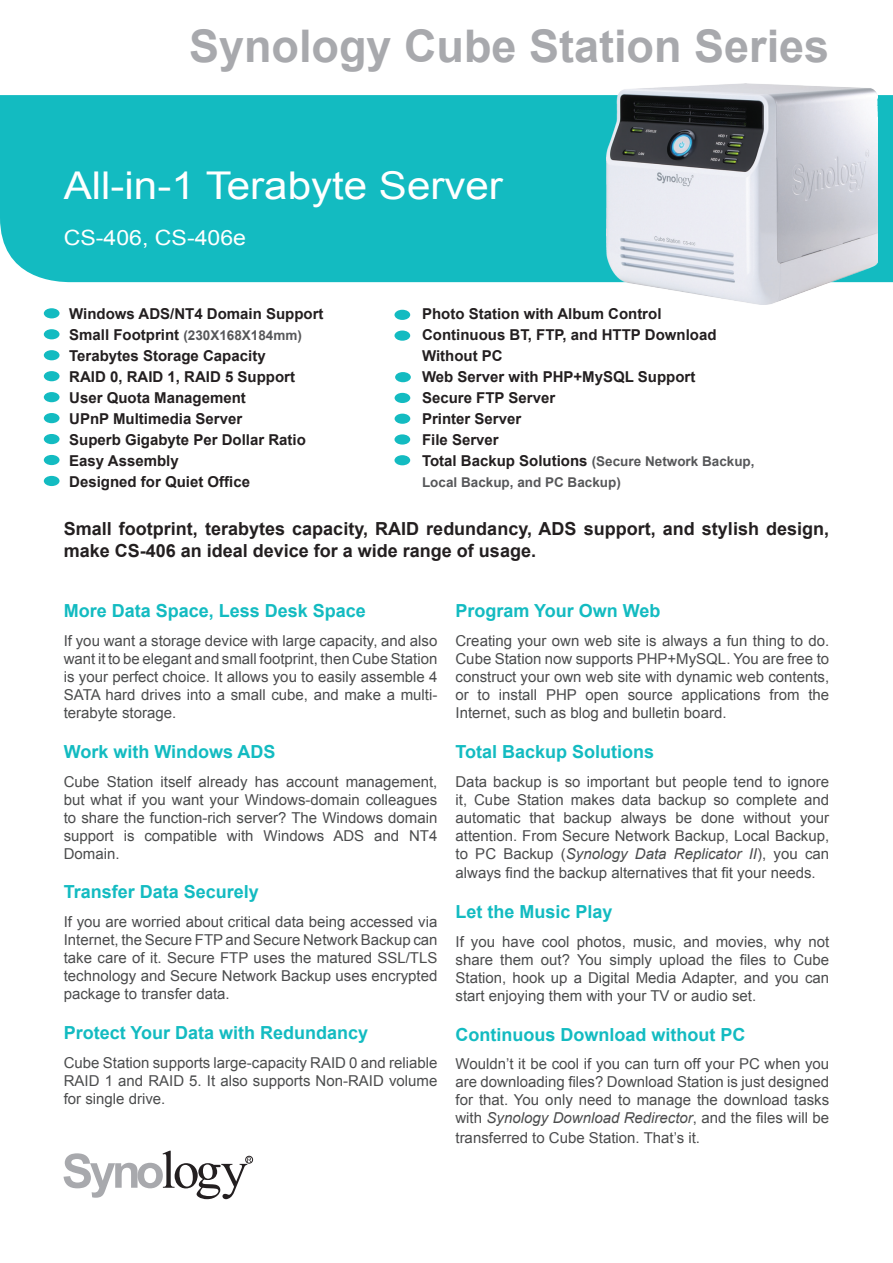
<style>
.page{position:relative;width:893px;height:1263px;background:#fff}
.page>*{position:absolute;margin:0;border:0;box-sizing:border-box;transform-origin:0 0}
.t1{font:700 45px "Arial";color:#a8a9ad}
.t2{font:38.25px "Arial";color:#fff;scale:1.1 1}
.t3{font:21px "Arial";color:#fff;scale:1.1 1}
.t4{font:700 18px "Arial";color:#13bbc1}
.t5{font:700 18px/21.6px "Arial";color:#231f20}
.t6{font:15px/18px "Arial";color:#4b4c4d;text-align:justify}
.t7{font:700 15px/21px "Arial";color:#231f20}
.t8{font:700 13.5px/21px "Arial";color:#57585a}
.s1{font-size:15px;color:#231f20}
.s2{font-style:italic}
</style>
<div class="page">
<div style="left:0;top:95px;width:893px;height:187px;background:#13bbc1"></div>
<div style="left:44px;top:308px;width:16px;height:10px;background:#13bbc1;border-radius:50%"></div>
<div style="left:44px;top:350px;width:16px;height:10px;background:#13bbc1;border-radius:50%"></div>
<div style="left:44px;top:371px;width:16px;height:10px;background:#13bbc1;border-radius:50%"></div>
<div style="left:44px;top:392px;width:16px;height:10px;background:#13bbc1;border-radius:50%"></div>
<div style="left:44px;top:413px;width:16px;height:10px;background:#13bbc1;border-radius:50%"></div>
<div style="left:44px;top:434px;width:16px;height:10px;background:#13bbc1;border-radius:50%"></div>
<div style="left:44px;top:476px;width:16px;height:10px;background:#13bbc1;border-radius:50%"></div>
<div style="left:44px;top:329px;width:16px;height:10px;background:#13bbc1;border-radius:50%"></div>
<div style="left:44px;top:455px;width:16px;height:10px;background:#13bbc1;border-radius:50%"></div>
<div style="left:394px;top:310px;width:16px;height:10px;background:#13bbc1;border-radius:50%"></div>
<div style="left:394px;top:330px;width:16px;height:11px;background:#13bbc1;border-radius:50%"></div>
<div style="left:395px;top:372px;width:16px;height:10px;background:#13bbc1;border-radius:50%"></div>
<div style="left:395px;top:393px;width:15px;height:10px;background:#13bbc1;border-radius:50%"></div>
<div style="left:394px;top:434px;width:16px;height:11px;background:#13bbc1;border-radius:50%"></div>
<div style="left:395px;top:414px;width:15px;height:10px;background:#13bbc1;border-radius:50%"></div>
<div style="left:394px;top:455px;width:16px;height:10px;background:#13bbc1;border-radius:50%"></div>
<img style="left:607px;top:83px;width:271px;height:221px">
<svg style="left:64px;top:1151px;width:187px;height:48px"></svg>
<div style="left:245px;top:1156px;width:8px;height:7px;border:1px solid #231f20;border-radius:50%"></div>
<h1 class="t1" style="left:189px;top:16px;width:642px">Synology Cube Station Series</h1>
<h2 class="t2" style="left:64px;top:161px;width:401px">All-in-1 Terabyte Server</h2>
<h3 class="t3" style="left:64px;top:224px;width:167px">CS-406, CS-406e</h3>
<p class="t7" style="left:422px;top:303px;width:296px">Photo Station with Album Control<br>Continuous BT, FTP, and HTTP Download<br>Without PC<br>Web Server with PHP+MySQL Support<br>Secure FTP Server<br>Printer Server<br>File Server</p>
<p class="t8" style="left:422px;top:451px;width:334px"><span class="s1">Total Backup Solutions</span> (Secure Network Backup,<br>Local Backup, and PC Backup)</p>
<p class="t5" style="left:64px;top:519px;width:767px">Small footprint, terabytes capacity, RAID redundancy, ADS support, and stylish design, make CS-406 an ideal device for a wide range of usage.</p>
<p class="t7" style="left:69px;top:303px;width:256px">Windows ADS/NT4 Domain Support</p>
<p class="t8" style="left:69px;top:325px;width:234px"><span class="s1">Small Footprint</span> (230X168X184mm)</p>
<p class="t7" style="left:69px;top:345px;width:238px">Terabytes Storage Capacity<br>RAID 0, RAID 1, RAID 5 Support<br>User Quota Management<br>UPnP Multimedia Server<br>Superb Gigabyte Per Dollar Ratio<br>Easy Assembly<br>Designed for Quiet Office</p>
<p class="t4" style="left:64px;top:599px;width:304px">More Data Space, Less Desk Space</p>
<p class="t6" style="left:64px;top:632px;width:375px">If you want a storage device with large capacity, and also want it to be elegant and small footprint, then Cube Station is your perfect choice. It allows you to easily assemble 4<br>SATA hard drives into a small cube, and make a multi&shy;terabyte storage.</p>
<p class="t4" style="left:64px;top:740px;width:213px">Work with Windows ADS</p>
<p class="t6" style="left:64px;top:772px;width:375px">Cube Station itself already has account management, but what if you want your Windows-domain colleagues to share the function-rich server? The Windows domain support is compatible with Windows ADS and NT4<br>Domain.</p>
<p class="t4" style="left:64px;top:880px;width:197px">Transfer Data Securely</p>
<p class="t6" style="left:64px;top:913px;width:375px">If you are worried about critical data being accessed via Internet, the Secure FTP and Secure Network Backup can take care of it. Secure FTP uses the matured SSL/TLS technology and Secure Network Backup uses encrypted package to transfer data.</p>
<p class="t4" style="left:64px;top:1020px;width:306px">Protect Your Data with Redundancy</p>
<p class="t6" style="left:64px;top:1053px;width:375px">Cube Station supports large-capacity RAID 0 and reliable RAID 1 and RAID 5. It also supports Non-RAID volume for single drive.</p>
<p class="t4" style="left:455px;top:599px;width:207px">Program Your Own Web</p>
<p class="t6" style="left:455px;top:632px;width:375px">Creating your own web site is always a fun thing to do.<br>Cube Station now supports PHP+MySQL. You are free to construct your own web site with dynamic web contents, or to install PHP open source applications from the Internet, such as blog and bulletin board.</p>
<p class="t4" style="left:455px;top:740px;width:200px">Total Backup Solutions</p>
<p class="t6" style="left:455px;top:772px;width:375px">Data backup is so important but people tend to ignore it, Cube Station makes data backup so complete and automatic that backup always be done without your attention. From Secure Network Backup, Local Backup, to PC Backup (<span class="s2">Synology Data Replicator II</span>), you can</p>
<p class="t6" style="left:455px;top:864px;width:362px">always find the backup alternatives that fit your needs.</p>
<p class="t4" style="left:455px;top:900px;width:159px">Let the Music Play</p>
<p class="t6" style="left:455px;top:933px;width:375px">If you have cool photos, music, and movies, why not share them out? You simply upload the files to Cube Station, hook up a Digital Media Adapter, and you can start enjoying them with your TV or audio set.</p>
<p class="t4" style="left:455px;top:1022px;width:291px">Continuous Download without PC</p>
<p class="t6" style="left:455px;top:1055px;width:375px">Wouldn’t it be cool if you can turn off your PC when you are downloading files? Download Station is just designed for that. You only need to manage the download tasks with <span class="s2">Synology Download Redirector</span>, and the files will be</p>
<p class="t6" style="left:455px;top:1129px;width:246px">transferred to Cube Station. That’s it.</p>
</div>
